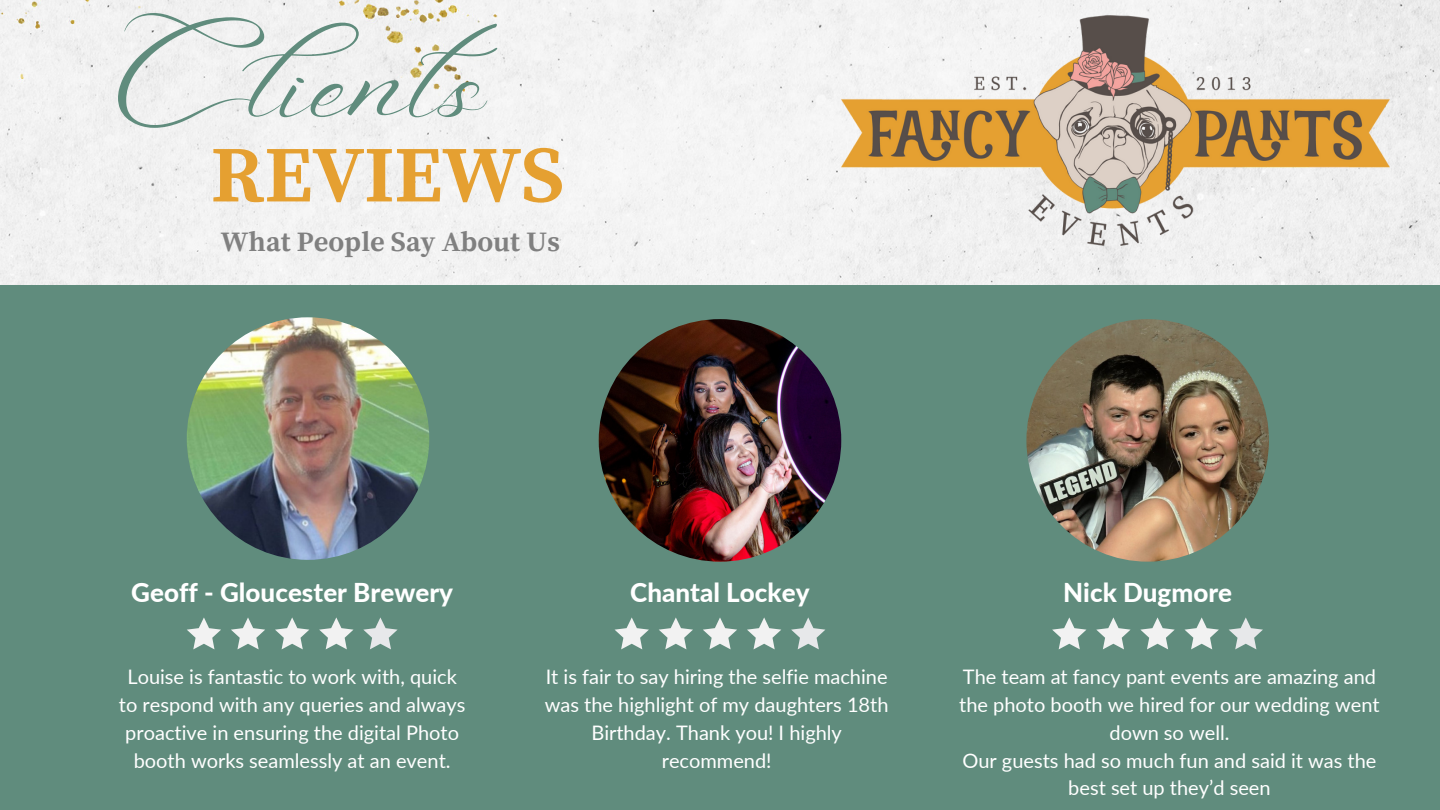
<style>
.page{position:relative;width:1440px;height:810px;background:#fff}
.page>*{position:absolute;margin:0;border:0;box-sizing:border-box;transform-origin:0 0}
.t1{font:700 80px "Source Serif Pro";color:#e5a031}
.t2{font:70px "Aniyah";color:#608c7d}
.t3{font:700 28px "Source Serif Pro";color:#808080}
.t4{font:800 26px "Lato";color:#fff}
.t5{font:20px/27.8px "Lato";color:#fff;text-align:center}
</style>
<div class="page">
<div style="left:0;top:0;width:1440px;height:286px;background:#f2f2f2"></div>
<div style="left:0;top:286px;width:1440px;height:524px;background:#608c7d"></div>
<img style="left:599px;top:319px;width:242px;height:243px;border-radius:50%">
<img style="left:1026px;top:319px;width:243px;height:243px;border-radius:50%">
<img style="left:187px;top:317px;width:242px;height:243px;border-radius:50%">
<svg style="left:187px;top:617px;width:34px;height:32px"></svg>
<svg style="left:231px;top:617px;width:34px;height:32px"></svg>
<svg style="left:275px;top:617px;width:34px;height:32px"></svg>
<svg style="left:319px;top:617px;width:35px;height:32px"></svg>
<svg style="left:363px;top:617px;width:34px;height:32px"></svg>
<svg style="left:615px;top:617px;width:34px;height:32px"></svg>
<svg style="left:659px;top:617px;width:34px;height:32px"></svg>
<svg style="left:703px;top:617px;width:34px;height:32px"></svg>
<svg style="left:747px;top:617px;width:34px;height:32px"></svg>
<svg style="left:791px;top:617px;width:34px;height:32px"></svg>
<svg style="left:1052px;top:617px;width:34px;height:32px"></svg>
<svg style="left:1096px;top:617px;width:35px;height:32px"></svg>
<svg style="left:1140px;top:617px;width:35px;height:32px"></svg>
<svg style="left:1185px;top:617px;width:34px;height:32px"></svg>
<svg style="left:1229px;top:617px;width:34px;height:32px"></svg>
<img style="left:841px;top:16px;width:549px;height:230px">
<p class="t2" style="left:116px;top:56px;width:386px">Clients</p>
<p class="t1" style="left:211px;top:128px;width:355px">REVIEWS</p>
<p class="t3" style="left:221px;top:225px;width:341px">What People Say About Us</p>
<p class="t4" style="left:131px;top:577px;width:323px">Geoff - Gloucester Brewery</p>
<p class="t4" style="left:630px;top:577px;width:181px">Chantal Lockey</p>
<p class="t4" style="left:1063px;top:577px;width:171px">Nick Dugmore</p>
<p class="t5" style="left:119px;top:663px;width:348px">Louise is fantastic to work with, quick to respond with any queries and always proactive in ensuring the digital Photo booth works seamlessly at an event.</p>
<p class="t5" style="left:545px;top:663px;width:345px">It is fair to say hiring the selfie machine was the highlight of my daughters 18th<br>Birthday. Thank you! I highly recommend!</p>
<p class="t5" style="left:959px;top:663px;width:422px">The team at fancy pant events are amazing and the photo booth we hired for our wedding went down so well.</p>
<p class="t5" style="left:962px;top:746px;width:416px">Our guests had so much fun and said it was the best set up they’d seen</p>
</div>
